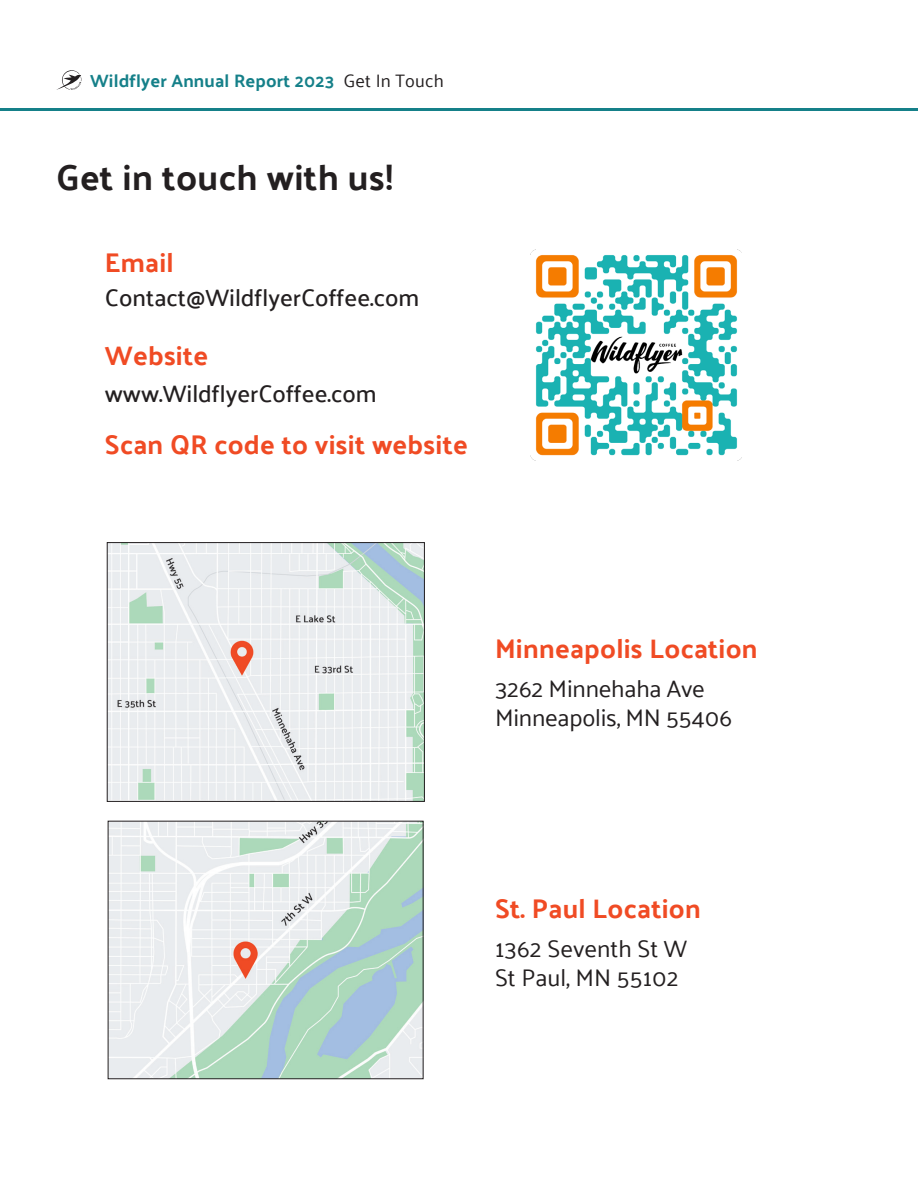
<style>
.page{position:relative;width:918px;height:1188px;background:#fff}
.page>*{position:absolute;margin:0;border:0;box-sizing:border-box;transform-origin:0 0}
.t1{font:700 36px "Palanquin";letter-spacing:.01em;color:#231f20}
.t2{font:700 27px "Palanquin";letter-spacing:.01em;color:#f04b24}
.t3{font:24px "Palanquin";letter-spacing:-.01em;color:#231f20}
.t4{font:500 24px "Palanquin";color:#231f20}
.t5{font:700 18px "Palanquin";letter-spacing:.01em;color:#158089}
.s1{font-weight:400;color:#231f20}
</style>
<div class="page">
<hr style="left:0;top:108px;width:918px;height:3px;background:#158089">
<img style="left:110px;top:823px;width:311px;height:254px">
<img style="left:109px;top:544px;width:314px;height:256px">
<div style="left:107px;top:542px;width:318px;height:260px;border:1px solid #231f20"></div>
<img style="left:531px;top:249px;width:211px;height:212px">
<svg style="left:56px;top:70px;width:25px;height:20px"></svg>
<p class="t5" style="left:90px;top:70px;width:355px">Wildflyer Annual Report 2023 <span class="s1">Get In Touch</span></p>
<p class="t1" style="left:56px;top:156px;width:339px">Get in touch with us!</p>
<p class="t2" style="left:105px;top:247px;width:70px">Email</p>
<p class="t4" style="left:105px;top:284px;width:316px">Contact@WildflyerCoffee.com</p>
<p class="t2" style="left:105px;top:340px;width:105px">Website</p>
<p class="t4" style="left:105px;top:379px;width:273px">www.WildflyerCoffee.com</p>
<p class="t2" style="left:105px;top:429px;width:364px">Scan QR code to visit website</p>
<p class="t2" style="left:495px;top:633px;width:264px">Minneapolis Location</p>
<p class="t3" style="left:495px;top:674px;width:211px">3262 Minnehaha Ave</p>
<p class="t3" style="left:495px;top:703px;width:239px">Minneapolis, MN 55406</p>
<p class="t2" style="left:495px;top:892px;width:207px">St. Paul Location</p>
<p class="t3" style="left:495px;top:934px;width:194px">1362 Seventh St W</p>
<p class="t3" style="left:495px;top:963px;width:185px">St Paul, MN 55102</p>
</div>
